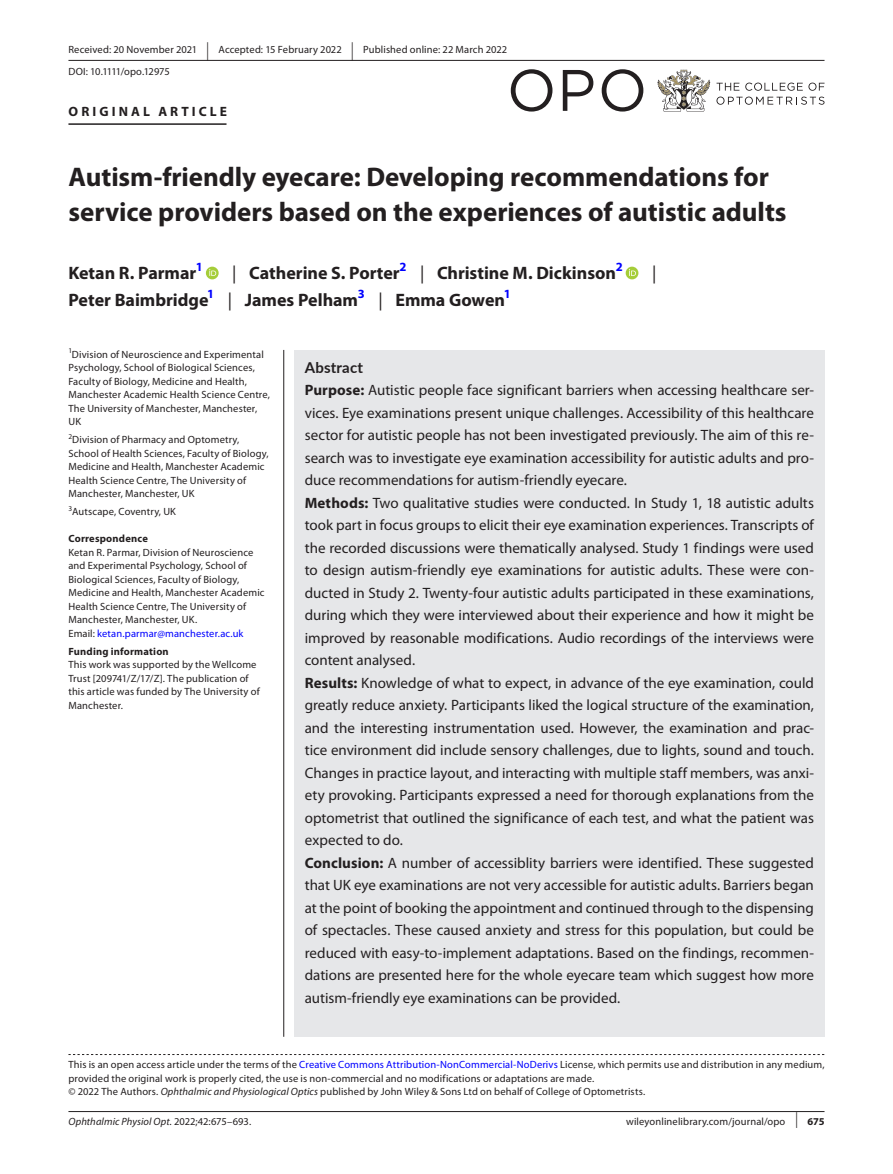
<style>
.page{position:relative;width:893px;height:1174px;background:#fff}
.page>*{position:absolute;margin:0;border:0;box-sizing:border-box;transform-origin:0 0}
.t1{font:700 27px/34.5px "Myriad Pro";letter-spacing:-.005em;color:#231f20}
.t2{font:700 18px "Myriad Pro";color:#231f20}
.t3{font:18px "Myriad Pro";color:#231f20}
.t4{font:15px/22.5px "Myriad Pro";color:#231f20}
.t5{font:700 15px "Lato";letter-spacing:.015em;color:#231f20}
.t6{font:700 13.5px "Myriad Pro";letter-spacing:.23em;color:#231f20}
.t7{font:700 12.6px "Myriad Pro";color:#00f}
.t8{font:10.5px/13.5px "Myriad Pro";letter-spacing:.015em;color:#231f20}
.t9{font:italic 10.5px "Myriad Pro";letter-spacing:.01em;color:#231f20}
.t10{font:700 10.5px "Myriad Pro";letter-spacing:.02em;color:#231f20}
.t11{font:7.35px "Myriad Pro";color:#231f20}
.s1{font-size:18.3px}
.s2{font-weight:400}
.s3{color:#00f}
.s4{font-weight:700}
.s5{font-style:italic}
.s6{font-style:normal}
</style>
<div class="page">
<hr style="left:68px;top:1111px;width:756px;height:1px;background:#231f20">
<svg style="left:716px;top:83px;width:23px;height:8px"></svg>
<svg style="left:745px;top:83px;width:79px;height:8px"></svg>
<svg style="left:716px;top:97px;width:108px;height:8px"></svg>
<svg style="left:657px;top:69px;width:53px;height:43px"></svg>
<svg style="left:511px;top:69px;width:132px;height:43px"></svg>
<hr style="left:68px;top:60px;width:756px;height:1px;background:#231f20">
<hr style="left:68px;top:123px;width:158px;height:2px;background:#231f20">
<div style="left:206px;top:267px;width:13px;height:12px;background:#a5cd39;border-radius:50%"></div>
<svg style="left:209px;top:269px;width:7px;height:7px"></svg>
<div style="left:626px;top:267px;width:12px;height:12px;background:#a5cd39;border-radius:50%"></div>
<svg style="left:629px;top:269px;width:7px;height:7px"></svg>
<svg style="left:68px;top:1054px;width:756px;height:1px"></svg>
<div style="left:294px;top:350px;width:530px;height:686px;background:#e6e7e9"></div>
<hr style="left:283px;top:350px;width:1px;height:686px;background:#231f20">
<p class="t8" style="left:68px;top:39px;width:440px;line-height:22px">Received: 20 November 2021 <span class="s1">|</span> Accepted: 15 February 2022 <span class="s1">|</span> Published online: 22 March 2022<br>DOI: 10.1111/opo.12975</p>
<p class="t6" style="left:69px;top:104px;width:160px">ORIGINAL ARTICLE</p>
<h1 class="t1" style="left:68px;top:160px;width:720px">Autism-friendly eyecare: Developing recommendations for service providers based on the experiences of autistic adults</h1>
<p class="t2" style="left:68px;top:263px;width:129px">Ketan R. Parmar</p>
<p class="t7" style="left:196px;top:260px;width:8px">1</p>
<p class="t2" style="left:232px;top:263px;width:169px"><span class="s2">|</span> Catherine S. Porter</p>
<p class="t7" style="left:399px;top:260px;width:8px">2</p>
<p class="t2" style="left:420px;top:263px;width:197px"><span class="s2">|</span> Christine M. Dickinson</p>
<p class="t7" style="left:616px;top:260px;width:8px">2</p>
<p class="t3" style="left:652px;top:263px;width:6px">|</p>
<p class="t2" style="left:68px;top:290px;width:142px">Peter Baimbridge</p>
<p class="t7" style="left:207px;top:287px;width:8px">1</p>
<p class="t2" style="left:228px;top:290px;width:132px"><span class="s2">|</span> James Pelham</p>
<p class="t7" style="left:358px;top:287px;width:8px">3</p>
<p class="t2" style="left:378px;top:290px;width:128px"><span class="s2">|</span> Emma Gowen</p>
<p class="t7" style="left:504px;top:287px;width:8px">1</p>
<p class="t11" style="left:68px;top:346px;width:5px">1</p>
<p class="t8" style="left:68px;top:348px;width:203px;text-indent:4px">Division of Neuroscience and Experimental Psychology, School of Biological Sciences, Faculty of Biology, Medicine and Health, Manchester Academic Health Science Centre, The University of Manchester, Manchester, UK</p>
<p class="t8" style="left:68px;top:433px;width:202px"><sup>2</sup>Division of Pharmacy and Optometry, School of Health Sciences, Faculty of Biology, Medicine and Health, Manchester Academic Health Science Centre, The University of Manchester, Manchester, UK</p>
<p class="t8" style="left:68px;top:505px;width:109px"><sup>3</sup>Autscape, Coventry, UK</p>
<p class="t10" style="left:68px;top:533px;width:81px">Correspondence</p>
<p class="t8" style="left:68px;top:546px;width:198px">Ketan R. Parmar, Division of Neuroscience and Experimental Psychology, School of Biological Sciences, Faculty of Biology, Medicine and Health, Manchester Academic Health Science Centre, The University of Manchester, Manchester, UK.<br>Email: <span class="s3">ketan.parmar@manchester.ac.uk</span></p>
<p class="t10" style="left:68px;top:645px;width:102px">Funding information</p>
<p class="t8" style="left:68px;top:658px;width:193px">This work was supported by the Wellcome Trust [209741/Z/17/Z]. The publication of this article was funded by The University of Manchester.</p>
<p class="t5" style="left:305px;top:356px;width:60px">Abstract</p>
<p class="t4" style="left:305px;top:379px;width:511px"><span class="s4">Purpose:</span> Autistic people face significant barriers when accessing healthcare ser&shy;vices. Eye examinations present unique challenges. Accessibility of this healthcare sector for autistic people has not been investigated previously. The aim of this re&shy;search was to investigate eye examination accessibility for autistic adults and pro&shy;duce recommendations for autism-friendly eyecare.<br><span class="s4">Methods:</span> Two qualitative studies were conducted. In Study 1, 18 autistic adults took part in focus groups to elicit their eye examination experiences. Transcripts of the recorded discussions were thematically analysed. Study 1 findings were used to design autism-friendly eye examinations for autistic adults. These were con&shy;ducted in Study 2. Twenty-four autistic adults participated in these examinations, during which they were interviewed about their experience and how it might be improved by reasonable modifications. Audio recordings of the interviews were content analysed.<br><span class="s4">Results:</span> Knowledge of what to expect, in advance of the eye examination, could greatly reduce anxiety. Participants liked the logical structure of the examination, and the interesting instrumentation used. However, the examination and prac&shy;tice environment did include sensory challenges, due to lights, sound and touch.<br>Changes in practice layout, and interacting with multiple staff members, was anxi&shy;ety provoking. Participants expressed a need for thorough explanations from the optometrist that outlined the significance of each test, and what the patient was expected to do.<br><span class="s4">Conclusion:</span> A number of accessiblity barriers were identified. These suggested that UK eye examinations are not very accessible for autistic adults. Barriers began at the point of booking the appointment and continued through to the dispensing of spectacles. These caused anxiety and stress for this population, but could be reduced with easy-to-implement adaptations. Based on the findings, recommen&shy;dations are presented here for the whole eyecare team which suggest how more autism-friendly eye examinations can be provided.</p>
<p class="t8" style="left:68px;top:1058px;width:758px">This is an open access article under the terms of the <span class="s3">Creative Commons Attribution-NonCommercial-NoDerivs</span> License, which permits use and distribution in any medium, provided the original work is properly cited, the use is non-commercial and no modifications or adaptations are made.<br>© 2022 The Authors. <span class="s5">Ophthalmic and Physiological Optics</span> published by John Wiley &amp; Sons Ltd on behalf of College of Optometrists.</p>
<p class="t9" style="left:68px;top:1116px;width:184px">Ophthalmic Physiol Opt<span class="s6">. 2022;42:675–693.</span></p>
<p class="t8" style="left:626px;top:1115px;width:200px">wileyonlinelibrary.com/journal/opo <sup>|</sup> <span class="s4">675</span></p>
</div>
